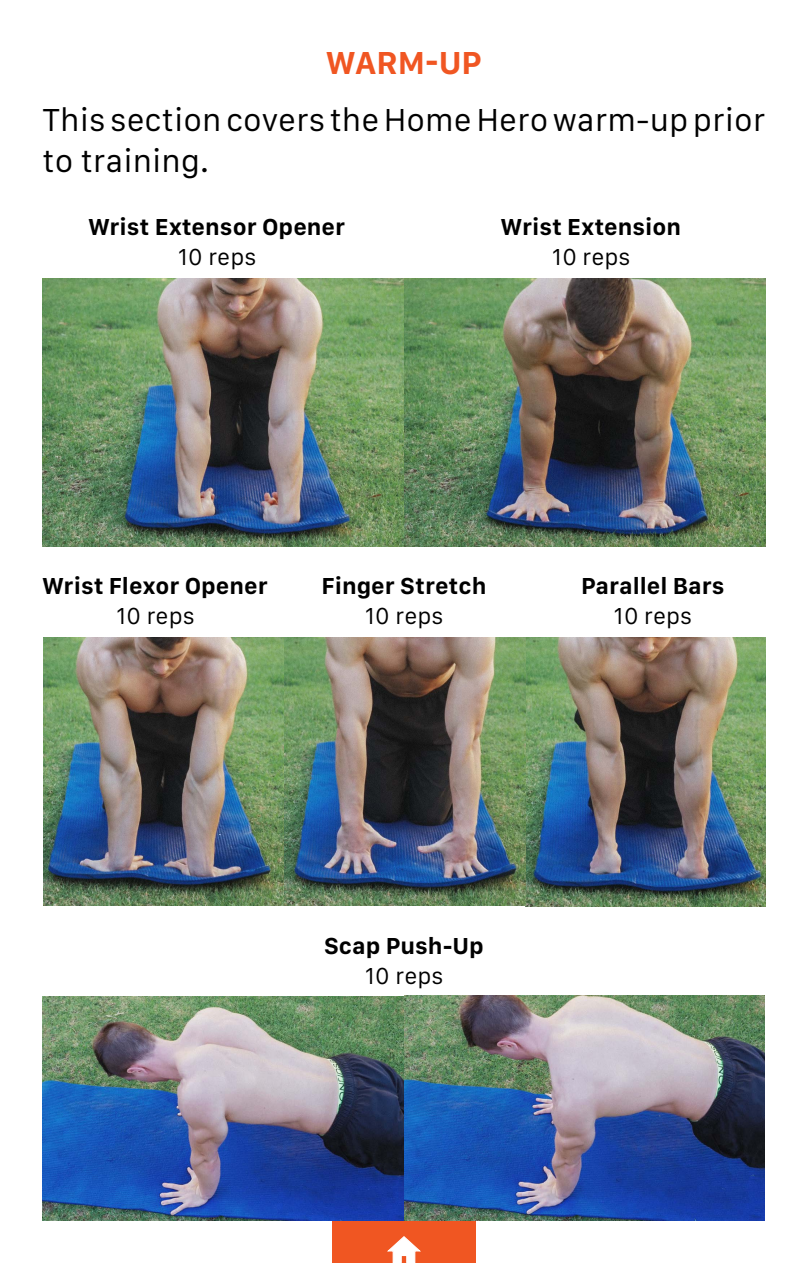
<style>
.page{position:relative;width:808px;height:1263px;background:#fff}
.page>*{position:absolute;margin:0;border:0;box-sizing:border-box;transform-origin:0 0}
.t1{font:33px/40.5px "San Francisco Text";color:#000}
.t2{font:700 33px "San Francisco Text";color:#f05622}
.t3{font:700 24px "San Francisco Text";color:#000}
.t4{font:24px "San Francisco Text";color:#000}
</style>
<div class="page">
<div style="left:332px;top:1220px;width:144px;height:43px;background:#f05622"></div>
<svg style="left:387px;top:1236px;width:34px;height:27px"></svg>
<img style="left:43px;top:279px;width:722px;height:268px">
<img style="left:43px;top:637px;width:722px;height:269px">
<img style="left:43px;top:996px;width:721px;height:224px">
<h1 class="t2" style="left:326px;top:42px;width:157px">WARM-UP</h1>
<h1 class="t1" style="left:43px;top:103px;width:724px">This section covers the Home Hero warm-up prior to training.</h1>
<p class="t3" style="left:88px;top:213px;width:258px">Wrist Extensor Opener</p>
<p class="t4" style="left:177px;top:242px;width:81px">10 reps</p>
<p class="t3" style="left:501px;top:213px;width:182px">Wrist Extension</p>
<p class="t4" style="left:551px;top:242px;width:81px">10 reps</p>
<p class="t3" style="left:43px;top:571px;width:227px">Wrist Flexor Opener</p>
<p class="t4" style="left:116px;top:601px;width:81px">10 reps</p>
<p class="t3" style="left:321px;top:571px;width:166px">Finger Stretch</p>
<p class="t4" style="left:364px;top:601px;width:81px">10 reps</p>
<p class="t3" style="left:581px;top:571px;width:145px">Parallel Bars</p>
<p class="t4" style="left:613px;top:601px;width:81px">10 reps</p>
<p class="t3" style="left:324px;top:931px;width:161px">Scap Push-Up</p>
<p class="t4" style="left:364px;top:961px;width:81px">10 reps</p>
</div>
